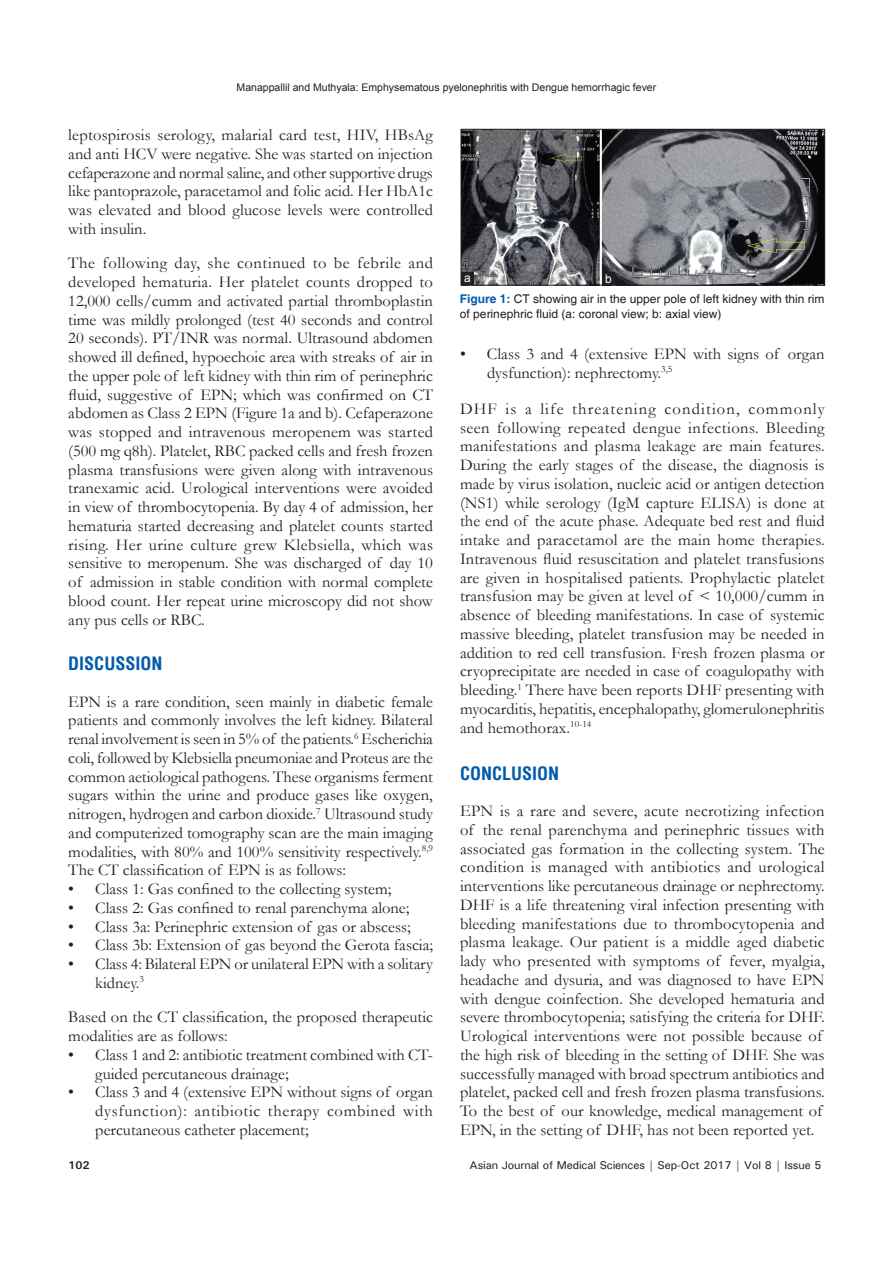
<style>
.page{position:relative;width:893px;height:1263px;background:#fff}
.page>*{position:absolute;margin:0;border:0;box-sizing:border-box;transform-origin:0 0}
.t1{font:700 condensed 18px "Helvetica";color:#015aaa}
.TX{font:16.5px/18.8px "Garamond";color:#231f20;text-align:justify}
.TX_No_After_Space{font:16.5px/18.8px "Garamond";color:#231f20;text-align:justify}
.L{font:16.5px/18.8px "Garamond";color:#231f20}
.LL{font:16.5px/18.8px "Garamond";color:#231f20}
.FGC{font:12px/15px "Helvetica";color:#231f20}
.LABEL{font:12px "Arial";color:#fff}
.t2{font:500 11.25px "Univers";letter-spacing:-.01em;color:#231f20}
.t3{font:700 11.25px "Univers";color:#231f20}
.t4{font:10.5px "Arial";color:#231f20}
.s1{font-weight:700;color:#015aaa}
</style>
<div class="page">
<img style="left:463px;top:131px;width:360px;height:152px">
<div style="left:461px;top:129px;width:364px;height:156px;border:1px solid #231f20"></div>
<div style="left:602px;top:272px;width:13px;height:13px;background:#231f20"></div>
<div style="left:461px;top:272px;width:13px;height:13px;background:#231f20"></div>
<p class="t4" style="left:237px;top:80px;width:421px">Manappallil and Muthyala: Emphysematous pyelonephritis with Dengue hemorrhagic fever</p>
<p class="TX" style="left:68px;top:125px;width:366px">leptospirosis serology, malarial card test, HIV, HBsAg and anti HCV were negative. She was started on injection cefaperazone and normal saline, and other supportive drugs like pantoprazole, paracetamol and folic acid. Her HbA1c was elevated and blood glucose levels were controlled with insulin.</p>
<p class="TX" style="left:68px;top:253px;width:366px">The following day, she continued to be febrile and developed hematuria. Her platelet counts dropped to 12,000 cells/cumm and activated partial thromboplastin time was mildly prolonged (test 40 seconds and control 20 seconds). PT/INR was normal. Ultrasound abdomen showed ill defined, hypoechoic area with streaks of air in the upper pole of left kidney with thin rim of perinephric fluid, suggestive of EPN; which was confirmed on CT abdomen as Class 2 EPN (Figure 1a and b). Cefaperazone was stopped and intravenous meropenem was started (500 mg q8h). Platelet, RBC packed cells and fresh frozen plasma transfusions were given along with intravenous tranexamic acid. Urological interventions were avoided in view of thrombocytopenia. By day 4 of admission, her hematuria started decreasing and platelet counts started rising. Her urine culture grew Klebsiella, which was sensitive to meropenum. She was discharged of day 10 of admission in stable condition with normal complete blood count. Her repeat urine microscopy did not show any pus cells or RBC.</p>
<h1 class="t1" style="left:68px;top:652px;width:96px">DISCUSSION</h1>
<p class="TX_No_After_Space" style="left:68px;top:691px;width:366px">EPN is a rare condition, seen mainly in diabetic female patients and commonly involves the left kidney. Bilateral renal involvement is seen in 5% of the patients.<sup>6</sup> Escherichia coli, followed by Klebsiella pneumoniae and Proteus are the common aetiological pathogens. These organisms ferment sugars within the urine and produce gases like oxygen, nitrogen, hydrogen and carbon dioxide.<sup>7</sup> Ultrasound study and computerized tomography scan are the main imaging modalities, with 80% and 100% sensitivity respectively.<sup>8,9<br></sup>The CT classification of EPN is as follows:</p>
<p class="L" style="left:68px;top:879px;width:325px">• Class 1: Gas confined to the collecting system;</p>
<p class="L" style="left:68px;top:898px;width:343px">• Class 2: Gas confined to renal parenchyma alone;</p>
<p class="L" style="left:68px;top:916px;width:344px">• Class 3a: Perinephric extension of gas or abscess;</p>
<p class="L" style="left:68px;top:935px;width:366px">• Class 3b: Extension of gas beyond the Gerota fascia;</p>
<p class="LL" style="left:95px;top:954px;width:339px;text-indent:-27px">• Class 4: Bilateral EPN or unilateral EPN with a solitary kidney.<sup>3</sup></p>
<p class="TX_No_After_Space" style="left:68px;top:1007px;width:366px">Based on the CT classification, the proposed therapeutic modalities are as follows:</p>
<p class="L" style="left:95px;top:1045px;width:339px;text-indent:-27px">• Class 1 and 2: antibiotic treatment combined with CT&shy;guided percutaneous drainage;</p>
<p class="L" style="left:95px;top:1082px;width:339px;text-align:justify;text-indent:-27px">• Class 3 and 4 (extensive EPN without signs of organ dysfunction): antibiotic therapy combined with percutaneous catheter placement;</p>
<p class="LABEL" style="left:464px;top:270px;width:8px">a</p>
<p class="LABEL" style="left:605px;top:270px;width:8px">b</p>
<p class="FGC" style="left:460px;top:292px;width:366px"><span class="s1">Figure 1:</span> CT showing air in the upper pole of left kidney with thin rim of perinephric fluid (a: coronal view; b: axial view)</p>
<p class="LL" style="left:487px;top:344px;width:339px;text-indent:-27px">• Class 3 and 4 (extensive EPN with signs of organ dysfunction): nephrectomy.<sup>3,5</sup></p>
<p class="TX" style="left:460px;top:399px;width:366px">DHF is a life threatening condition, commonly seen following repeated dengue infections. Bleeding manifestations and plasma leakage are main features.<br>During the early stages of the disease, the diagnosis is made by virus isolation, nucleic acid or antigen detection (NS1) while serology (IgM capture ELISA) is done at the end of the acute phase. Adequate bed rest and fluid intake and paracetamol are the main home therapies.<br>Intravenous fluid resuscitation and platelet transfusions are given in hospitalised patients. Prophylactic platelet transfusion may be given at level of &lt; 10,000/cumm in absence of bleeding manifestations. In case of systemic massive bleeding, platelet transfusion may be needed in addition to red cell transfusion. Fresh frozen plasma or cryoprecipitate are needed in case of coagulopathy with bleeding.<sup>1</sup> There have been reports DHF presenting with myocarditis, hepatitis, encephalopathy, glomerulonephritis and hemothorax.<sup>10-14</sup></p>
<h1 class="t1" style="left:460px;top:761px;width:101px">CONCLUSION</h1>
<p class="TX" style="left:460px;top:801px;width:366px;text-align:left">EPN is a rare and severe, acute necrotizing infection of the renal parenchyma and perinephric tissues with associated gas formation in the collecting system. The condition is managed with antibiotics and urological interventions like percutaneous drainage or nephrectomy.<br>DHF is a life threatening viral infection presenting with bleeding manifestations due to thrombocytopenia and plasma leakage. Our patient is a middle aged diabetic lady who presented with symptoms of fever, myalgia, headache and dysuria, and was diagnosed to have EPN with dengue coinfection. She developed hematuria and severe thrombocytopenia; satisfying the criteria for DHF.<br>Urological interventions were not possible because of the high risk of bleeding in the setting of DHF. She was successfully managed with broad spectrum antibiotics and platelet, packed cell and fresh frozen plasma transfusions.<br>To the best of our knowledge, medical management of EPN, in the setting of DHF, has not been reported yet.</p>
<p class="t3" style="left:68px;top:1157px;width:23px">102</p>
<p class="t2" style="left:470px;top:1157px;width:353px">Asian Journal of Medical Sciences | Sep-Oct 2017 | Vol 8 | Issue 5</p>
</div>
